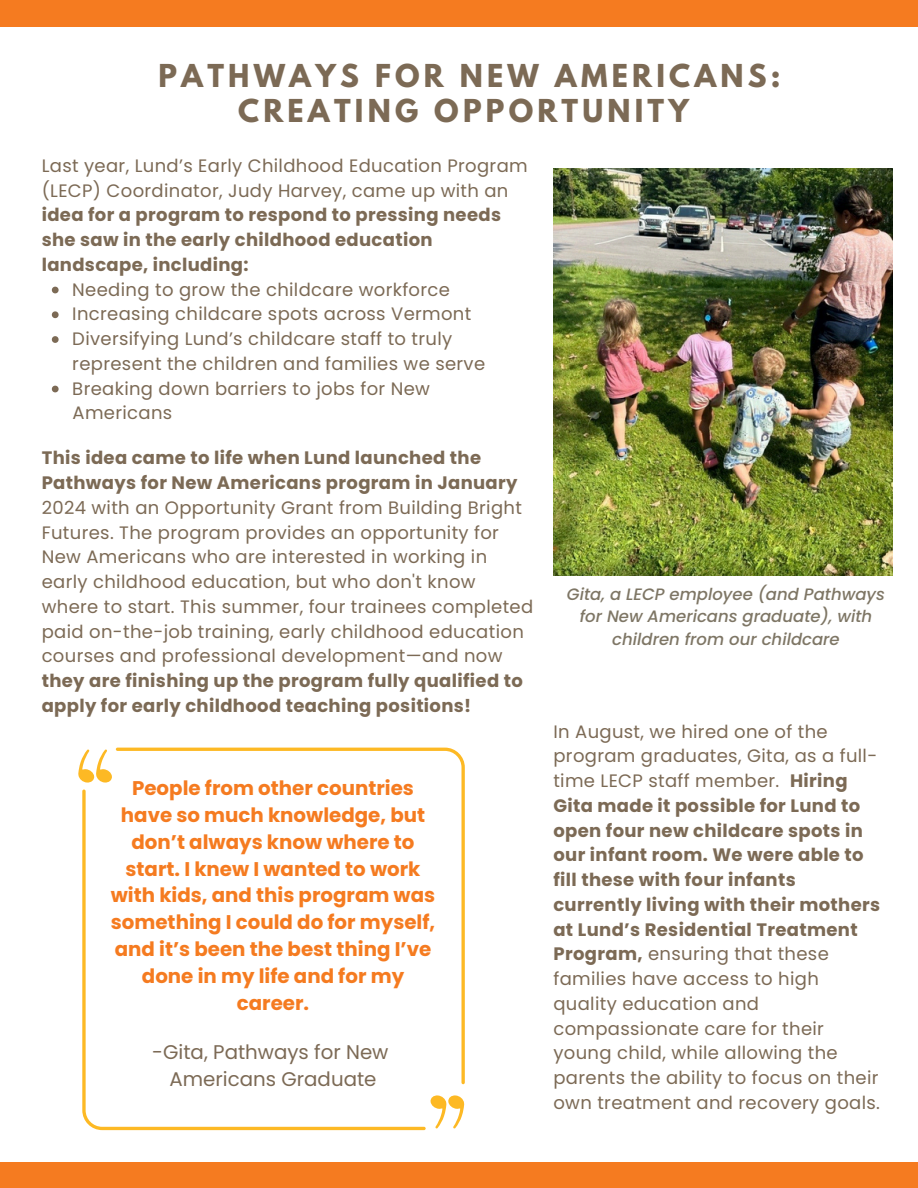
<style>
.page{position:relative;width:918px;height:1188px;background:#fff}
.page>*{position:absolute;margin:0;border:0;box-sizing:border-box;transform-origin:0 0}
.t1{font:700 27.9px/34.8px "League Spartan";letter-spacing:.15em;color:#7c6a55;text-align:center}
.t2{font:700 19.8px/27px "Poppins";color:#f57b20;text-align:center}
.t3{font:19.8px/27px "Poppins";color:#7c6a55;text-align:center}
.t4{font:18px/24.8px "Poppins";letter-spacing:.02em;color:#7c6a55}
.t5{font:700 18px/24.8px "Poppins";letter-spacing:.02em;color:#7c6a55}
.t6{font:italic 500 16.5px/22.5px "Poppins";color:#7e7665;text-align:center}
.s1{font-weight:400}
.s2{font-weight:700}
</style>
<div class="page">
<div style="left:0;top:0;width:918px;height:26px;background:#f57b20"></div>
<div style="left:0;top:1162px;width:918px;height:26px;background:#f57b20"></div>
<img style="left:553px;top:169px;width:340px;height:407px">
<svg style="left:430px;top:1095px;width:34px;height:34px"></svg>
<svg style="left:78px;top:749px;width:34px;height:34px"></svg>
<svg style="left:82px;top:790px;width:344px;height:340px"></svg>
<svg style="left:116px;top:748px;width:349px;height:336px"></svg>
<svg style="left:52px;top:287px;width:7px;height:6px"></svg>
<svg style="left:52px;top:311px;width:7px;height:7px"></svg>
<svg style="left:52px;top:336px;width:7px;height:7px"></svg>
<svg style="left:52px;top:386px;width:7px;height:6px"></svg>
<h1 class="t1" style="left:158px;top:62px;width:624px">PATHWAYS FOR NEW AMERICANS:<br>CREATING OPPORTUNITY</h1>
<p class="t5" style="left:42px;top:153px;width:488px"><span class="s1">Last year, Lund’s Early Childhood Education Program (LECP) Coordinator, Judy Harvey, came up with an </span>idea for a program to respond to pressing needs she saw in the early childhood education landscape, including:</p>
<p class="t4" style="left:72px;top:277px;width:379px">Needing to grow the childcare workforce</p>
<p class="t4" style="left:72px;top:302px;width:401px">Increasing childcare spots across Vermont</p>
<p class="t4" style="left:72px;top:326px;width:414px">Diversifying Lund’s childcare staff to truly represent the children and families we serve</p>
<h3 class="t4" style="left:72px;top:376px;width:359px">Breaking down barriers to jobs for New</h3>
<h3 class="t4" style="left:73px;top:401px;width:101px">Americans</h3>
<p class="t4" style="left:42px;top:446px;width:493px"><span class="s2">This idea came to life when Lund launched the Pathways for New Americans program in January </span>2024 with an Opportunity Grant from Building Bright Futures. The program provides an opportunity for New Americans who are interested in working in early childhood education, but who don't know where to start. This summer, four trainees completed paid on-the-job training, early childhood education courses and professional development—and now <span class="s2">they are finishing up the program fully qualified to apply for early childhood teaching positions!</span></p>
<h3 class="t2" style="left:111px;top:774px;width:326px">People from other countries have so much knowledge, but don’t always know where to start. I knew I wanted to work with kids, and this program was something I could do for myself, and it’s been the best thing I’ve done in my life and for my career.</h3>
<p class="t3" style="left:152px;top:1038px;width:238px">-Gita, Pathways for New<br>Americans Graduate</p>
<p class="t6" style="left:567px;top:583px;width:320px">Gita, a LECP employee (and Pathways for New Americans graduate), with children from our childcare</p>
<h3 class="t4" style="left:553px;top:719px;width:328px">In August, we hired one of the program graduates, Gita, as a full&shy;time LECP staff member. <span class="s2">Hiring<br>Gita made it possible for Lund to open four new childcare spots in our infant room. We were able to fill these with four infants currently living with their mothers at Lund’s Residential Treatment<br>Program,</span> ensuring that these families have access to high quality education and compassionate care for their young child, while allowing the parents the ability to focus on their own treatment and recovery goals.</h3>
</div>
